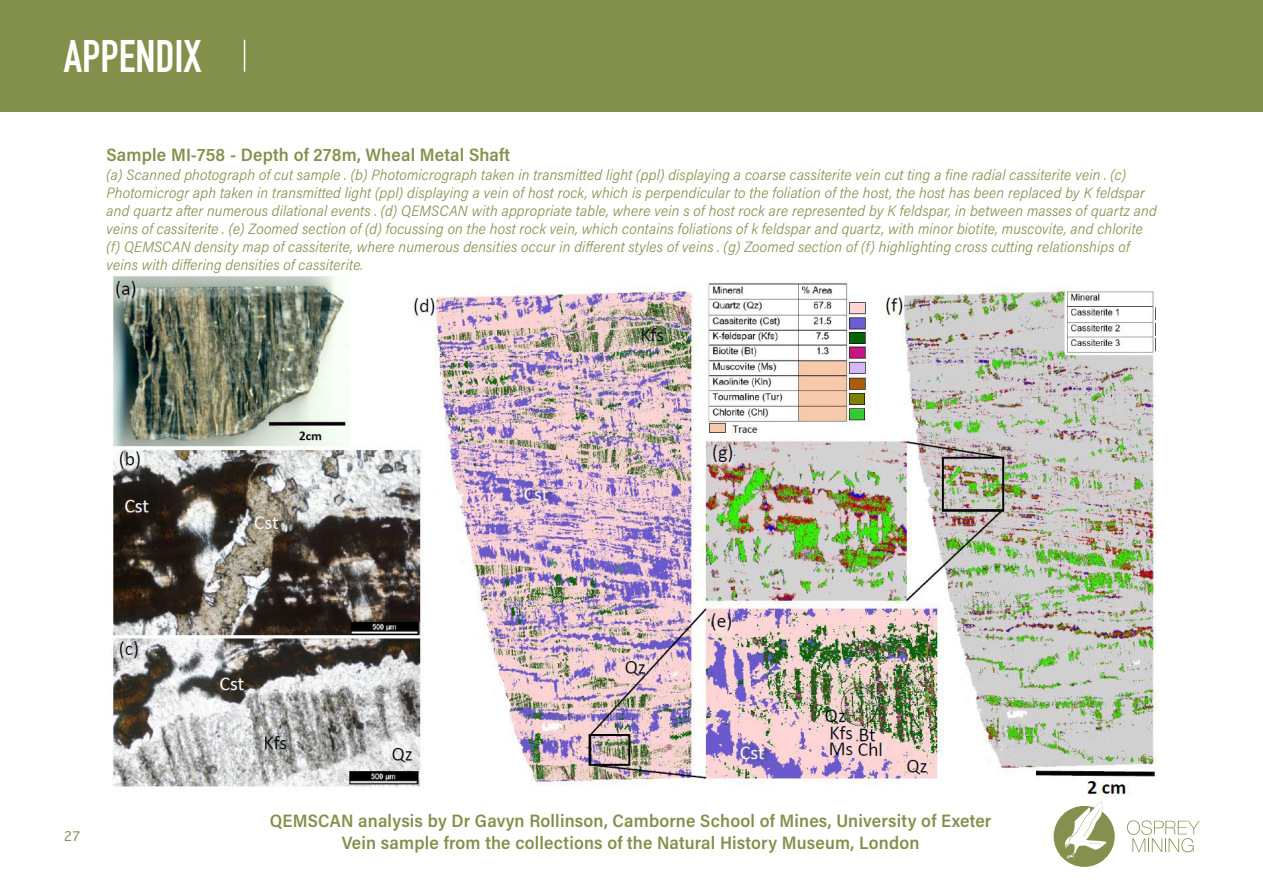
<style>
.page{position:relative;width:1263px;height:893px;background:#fff}
.page>*{position:absolute;margin:0;border:0;box-sizing:border-box;transform-origin:0 0}
.t1{font:700 45px "DIN Condensed";color:#fff}
.t2{font:600 18px "Acumin Pro Semi Cond";letter-spacing:.01em;color:#83904b}
.t3{font:italic 300 15px/18px "Acumin Pro Semi Cond";letter-spacing:.01em;color:#83904b}
</style>
<div class="page">
<svg style="left:1053px;top:805px;width:63px;height:63px"></svg>
<svg style="left:1127px;top:820px;width:72px;height:32px"></svg>
<div style="left:1054px;top:806px;width:61px;height:61px;background:#84904e;border-radius:50%"></div>
<svg style="left:1064px;top:801px;width:43px;height:59px"></svg>
<div style="left:0;top:0;width:1263px;height:112px;background:#83904b"></div>
<img style="left:112px;top:275px;width:1043px;height:521px">
<hr style="left:244px;top:40px;width:1px;height:32px;background:#fff">
<p class="t1" style="left:64px;top:26px;width:139px">APPENDIX</p>
<p class="t2" style="left:106px;top:142px;width:405px">Sample MI-758 - Depth of 278m, Wheal Metal Shaft</p>
<p class="t3" style="left:106px;top:165px;width:1052px">(a) Scanned photograph of cut sample . (b) Photomicrograph taken in transmitted light (ppl) displaying a coarse cassiterite vein cut ting a fine radial cassiterite vein . (c)<br>Photomicrogr aph taken in transmitted light (ppl) displaying a vein of host rock, which is perpendicular to the foliation of the host, the host has been replaced by K feldspar and quartz after numerous dilational events . (d) QEMSCAN with appropriate table, where vein s of host rock are represented by K feldspar, in between masses of quartz and veins of cassiterite . (e) Zoomed section of (d) focussing on the host rock vein, which contains foliations of k feldspar and quartz, with minor biotite, muscovite, and chlorite (f) QEMSCAN density map of cassiterite, where numerous densities occur in different styles of veins . (g) Zoomed section of (f) highlighting cross cutting relationships of veins with differing densities of cassiterite.</p>
<p class="t2" style="left:270px;top:808px;width:723px">QEMSCAN analysis by Dr Gavyn Rollinson, Camborne School of Mines, University of Exeter</p>
<p class="t2" style="left:342px;top:830px;width:579px">Vein sample from the collections of the Natural History Museum, London</p>
</div>
